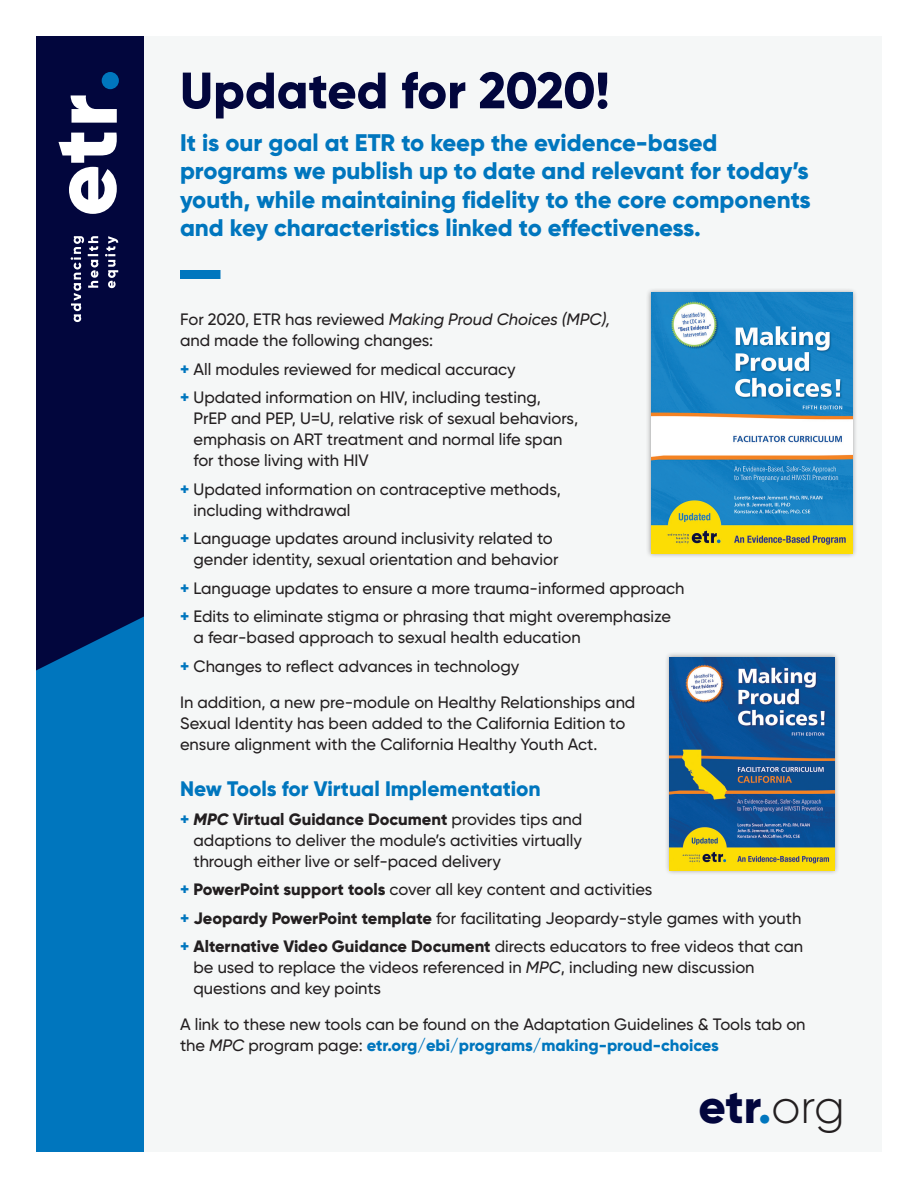
<style>
.page{position:relative;width:918px;height:1188px;background:#fff}
.page>*{position:absolute;margin:0;border:0;box-sizing:border-box;transform-origin:0 0}
.t1{font:800 51px "Gilroy";letter-spacing:-.005em;color:#02063d}
.t2{font:800 47.55px "Gilroy";color:#02063d}
.t3{font:800 24px/28.5px "Gilroy";color:#0076be}
.t4{font:800 21px "Gilroy";color:#0076be}
.t5{font:500 16.5px/21px "Gilroy";color:#231f20}
.s1{font-style:italic}
.s2{font-weight:800;color:#0076be}
.s3{font-weight:800;font-style:italic}
.s4{font-weight:800}
.s5{color:#0076be}
.s6{font-weight:300;color:#231f20}
</style>
<div class="page">
<div style="left:106px;top:36px;width:778px;height:1116px;background:#f5f7f7"></div>
<div style="left:36px;top:36px;width:108px;height:648px;background:#02063d"></div>
<div style="left:36px;top:616px;width:108px;height:536px;background:#0076be"></div>
<svg style="left:58px;top:133px;width:59px;height:81px"></svg>
<svg style="left:71px;top:95px;width:46px;height:28px"></svg>
<div style="left:102px;top:72px;width:17px;height:17px;background:#0076be;border-radius:50%"></div>
<svg style="left:71px;top:236px;width:27px;height:86px"></svg>
<svg style="left:105px;top:236px;width:13px;height:52px"></svg>
<div style="left:882px;top:0;width:36px;height:1188px;background:#fff"></div>
<div style="left:180px;top:270px;width:40px;height:9px;background:#0076be"></div>
<div style="left:646px;top:287px;width:212px;height:272px;background:#231f20;opacity:.4"></div>
<img style="left:651px;top:293px;width:202px;height:261px">
<div style="left:664px;top:652px;width:176px;height:224px;background:#231f20;opacity:.4"></div>
<img style="left:669px;top:657px;width:166px;height:214px">
<h1 class="t1" style="left:180px;top:58px;width:431px">Updated for 2020!</h1>
<h3 class="t3" style="left:180px;top:128px;width:632px">It is our goal at ETR to keep the evidence-based programs we publish up to date and relevant for today’s youth, while maintaining fidelity to the core components and key characteristics linked to effectiveness.</h3>
<p class="t5" style="left:180px;top:309px;width:432px">For 2020, ETR has reviewed <span class="s1">Making Proud Choices (MPC), </span>and made the following changes:</p>
<p class="t5" style="left:180px;top:355px;width:363px;line-height:28.5px"><span class="s2">+</span> All modules reviewed for medical accuracy<br><span class="s2">+</span> Updated information on HIV, including testing,</p>
<p class="t5" style="left:193px;top:408px;width:386px">PrEP and PEP, U=U, relative risk of sexual behaviors, emphasis on ART treatment and normal life span for those living with HIV</p>
<p class="t5" style="left:193px;top:478px;width:369px;text-indent:-13px"><span class="s2">+</span> Updated information on contraceptive methods, including withdrawal</p>
<p class="t5" style="left:193px;top:528px;width:366px;text-indent:-13px"><span class="s2">+</span> Language updates around inclusivity related to gender identity, sexual orientation and behavior</p>
<p class="t5" style="left:180px;top:574px;width:506px;line-height:28.5px"><span class="s2">+</span> Language updates to ensure a more trauma-informed approach <span class="s2">+</span> Edits to eliminate stigma or phrasing that might overemphasize</p>
<p class="t5" style="left:180px;top:623px;width:402px;line-height:28.5px;text-indent:13px">a fear-based approach to sexual health education <span class="s2">+</span> Changes to reflect advances in technology</p>
<p class="t5" style="left:180px;top:691px;width:457px">In addition, a new pre-module on Healthy Relationships and<br>Sexual Identity has been added to the California Edition to ensure alignment with the California Healthy Youth Act.</p>
<p class="t4" style="left:180px;top:776px;width:362px">New Tools for Virtual Implementation</p>
<p class="t5" style="left:193px;top:808px;width:390px;text-align:justify;text-indent:-13px"><span class="s2">+</span> <span class="s3">MPC</span> <span class="s4">Virtual Guidance Document</span> provides tips and adaptions to deliver the module’s activities virtually through either live or self-paced delivery</p>
<p class="t5" style="left:180px;top:875px;width:625px;line-height:28.5px"><span class="s2">+</span> <span class="s4">PowerPoint support tools</span> cover all key content and activities<br><span class="s2">+</span> <span class="s4">Jeopardy PowerPoint template</span> for facilitating Jeopardy-style games with youth <span class="s2">+</span> <span class="s4">Alternative Video Guidance Document</span> directs educators to free videos that can</p>
<p class="t5" style="left:193px;top:957px;width:563px">be used to replace the videos referenced in <span class="s1">MPC</span>, including new discussion questions and key points</p>
<p class="t5" style="left:180px;top:1014px;width:627px">A link to these new tools can be found on the Adaptation Guidelines &amp; Tools tab on the <span class="s1">MPC</span> program page: <span class="s2">etr.org/ebi/programs/making-proud-choices</span></p>
<h2 class="t2" style="left:699px;top:1076px;width:148px">etr<span class="s5">.</span><span class="s6">org</span></h2>
</div>
